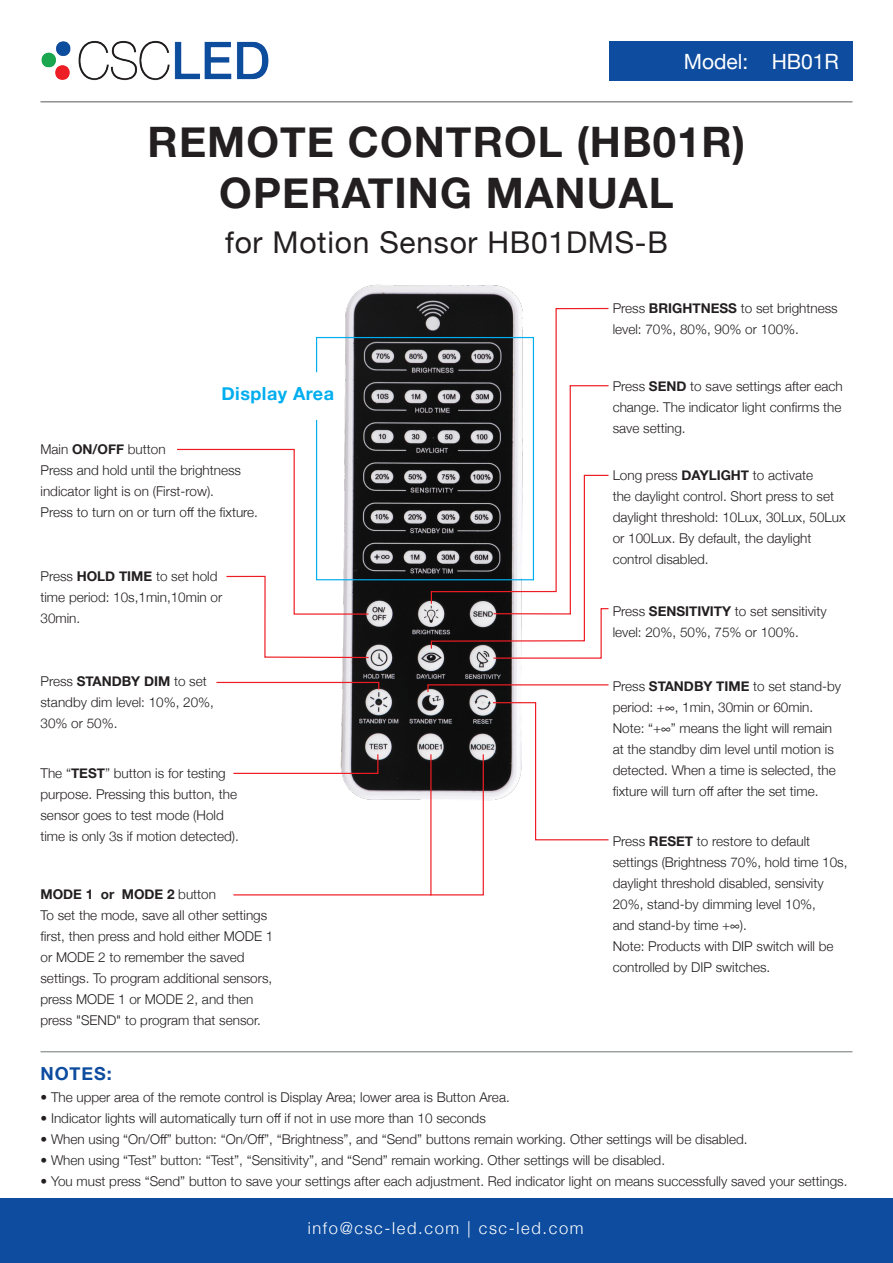
<style>
.page{position:relative;width:893px;height:1263px;background:#fff}
.page>*{position:absolute;margin:0;border:0;box-sizing:border-box;transform-origin:0 0}
.t1{font:700 42px "Helvetica Neue";letter-spacing:.025em;color:#231f20}
.t2{font:30px "Helvetica Neue";letter-spacing:.025em;color:#231f20}
.t3{font:21px "Helvetica Neue";color:#fff}
.t4{font:700 18px "Helvetica Neue";letter-spacing:.025em;color:#00aeef}
.t5{font:700 18px "Helvetica Neue";letter-spacing:.05em;color:#0d4c9f}
.t6{font:300 16.5px "Helvetica Neue";letter-spacing:.1em;color:#fff}
.t7{font:300 13.5px/21px "Helvetica Neue";color:#231f20}
.t8{font:700 13.5px "Helvetica Neue";color:#231f20}
.s1{font-weight:700}
.s2{font-weight:300}
</style>
<div class="page">
<div style="left:0;top:1198px;width:893px;height:65px;background:#0d4c9f"></div>
<img style="left:41px;top:40px;width:228px;height:41px">
<hr style="left:40px;top:101px;width:812px;height:1px;background:#818183">
<div style="left:608px;top:41px;width:244px;height:40px;background:#0d4c9f"></div>
<img style="left:341px;top:284px;width:181px;height:517px">
<svg style="left:492px;top:701px;width:117px;height:140px"></svg>
<svg style="left:233px;top:753px;width:251px;height:143px"></svg>
<svg style="left:316px;top:336px;width:114px;height:37px"></svg>
<svg style="left:430px;top:307px;width:179px;height:77px"></svg>
<svg style="left:177px;top:384px;width:432px;height:275px"></svg>
<svg style="left:427px;top:684px;width:182px;height:9px"></svg>
<svg style="left:216px;top:681px;width:164px;height:10px"></svg>
<hr style="left:40px;top:1051px;width:812px;height:1px;background:#888d88">
<p class="t3" style="left:684px;top:46px;width:157px">Model: HB01R</p>
<p class="t1" style="left:148px;top:109px;width:599px">REMOTE CONTROL (HB01R)</p>
<p class="t1" style="left:219px;top:160px;width:456px">OPERATING MANUAL</p>
<p class="t2" style="left:225px;top:220px;width:444px">for Motion Sensor HB01DMS-B</p>
<p class="t4" style="left:221px;top:380px;width:114px">Display Area</p>
<p class="t7" style="left:40px;top:438px;width:127px">Main <span class="s1">ON/OFF</span> button</p>
<p class="t7" style="left:40px;top:459px;width:202px">Press and hold until the brightness indicator light is on (First-row).</p>
<p class="t7" style="left:40px;top:501px;width:219px">Press to turn on or turn off the fixture.</p>
<p class="t7" style="left:40px;top:565px;width:183px">Press <span class="s1">HOLD TIME</span> to set hold time period: 10s,1min,10min or<br>30min.</p>
<p class="t7" style="left:40px;top:670px;width:168px">Press <span class="s1">STANDBY DIM</span> to set</p>
<p class="t7" style="left:40px;top:691px;width:175px">standby dim level: 10%, 20%,<br>30% or 50%.</p>
<p class="t7" style="left:40px;top:762px;width:200px">The “<span class="s1">TEST</span>” button is for testing purpose. Pressing this button, the sensor goes to test mode (Hold time is only 3s if motion detected).</p>
<p class="t8" style="left:40px;top:884px;width:177px">MODE 1 or MODE 2 <span class="s2">button</span></p>
<p class="t7" style="left:40px;top:904px;width:228px">To set the mode, save all other settings</p>
<p class="t7" style="left:40px;top:925px;width:234px">first, then press and hold either MODE 1</p>
<p class="t7" style="left:40px;top:946px;width:205px">or MODE 2 to remember the saved</p>
<p class="t7" style="left:40px;top:967px;width:233px">settings. To program additional sensors, press MODE 1 or MODE 2, and then press "SEND" to program that sensor.</p>
<p class="t5" style="left:40px;top:1059px;width:73px">NOTES:</p>
<p class="t7" style="left:613px;top:296px;width:227px">Press <span class="s1">BRIGHTNESS</span> to set brightness level: 70%, 80%, 90% or 100%.</p>
<p class="t7" style="left:613px;top:374px;width:232px;text-align:justify">Press <span class="s1">SEND</span> to save settings after each change. The indicator light confirms the save setting.</p>
<p class="t7" style="left:613px;top:464px;width:234px">Long press <span class="s1">DAYLIGHT</span> to activate<br>the daylight control. Short press to set daylight threshold: 10Lux, 30Lux, 50Lux or 100Lux. By default, the daylight control disabled.</p>
<p class="t7" style="left:613px;top:599px;width:215px">Press <span class="s1">SENSITIVITY</span> to set sensitivity level: 20%, 50%, 75% or 100%.</p>
<p class="t7" style="left:613px;top:675px;width:230px">Press <span class="s1">STANDBY TIME</span> to set stand-by period: +∞, 1min, 30min or 60min.</p>
<p class="t7" style="left:613px;top:717px;width:225px">Note: “+∞” means the light will remain at the standby dim level until motion is detected. When a time is selected, the fixture will turn off after the set time.</p>
<p class="t7" style="left:613px;top:830px;width:236px">Press <span class="s1">RESET</span> to restore to default settings (Brightness 70%, hold time 10s, daylight threshold disabled, sensivity 20%, stand-by dimming level 10%,</p>
<p class="t7" style="left:613px;top:914px;width:136px">and stand-by time +∞).</p>
<p class="t7" style="left:613px;top:935px;width:222px">Note: Products with DIP switch will be controlled by DIP switches.</p>
<p class="t7" style="left:40px;top:1086px;width:471px">• The upper area of the remote control is Display Area; lower area is Button Area.</p>
<p class="t7" style="left:40px;top:1107px;width:447px">• Indicator lights will automatically turn off if not in use more than 10 seconds</p>
<p class="t7" style="left:40px;top:1128px;width:709px">• When using “On/Off” button: “On/Off”, “Brightness”, and “Send” buttons remain working. Other settings will be disabled.</p>
<p class="t7" style="left:40px;top:1149px;width:626px">• When using “Test” button: “Test”, “Sensitivity”, and “Send” remain working. Other settings will be disabled.</p>
<p class="t7" style="left:40px;top:1170px;width:808px">• You must press “Send” button to save your settings after each adjustment. Red indicator light on means successfully saved your settings.</p>
<p class="t6" style="left:308px;top:1214px;width:277px">info@csc-led.com | csc-led.com</p>
</div>
